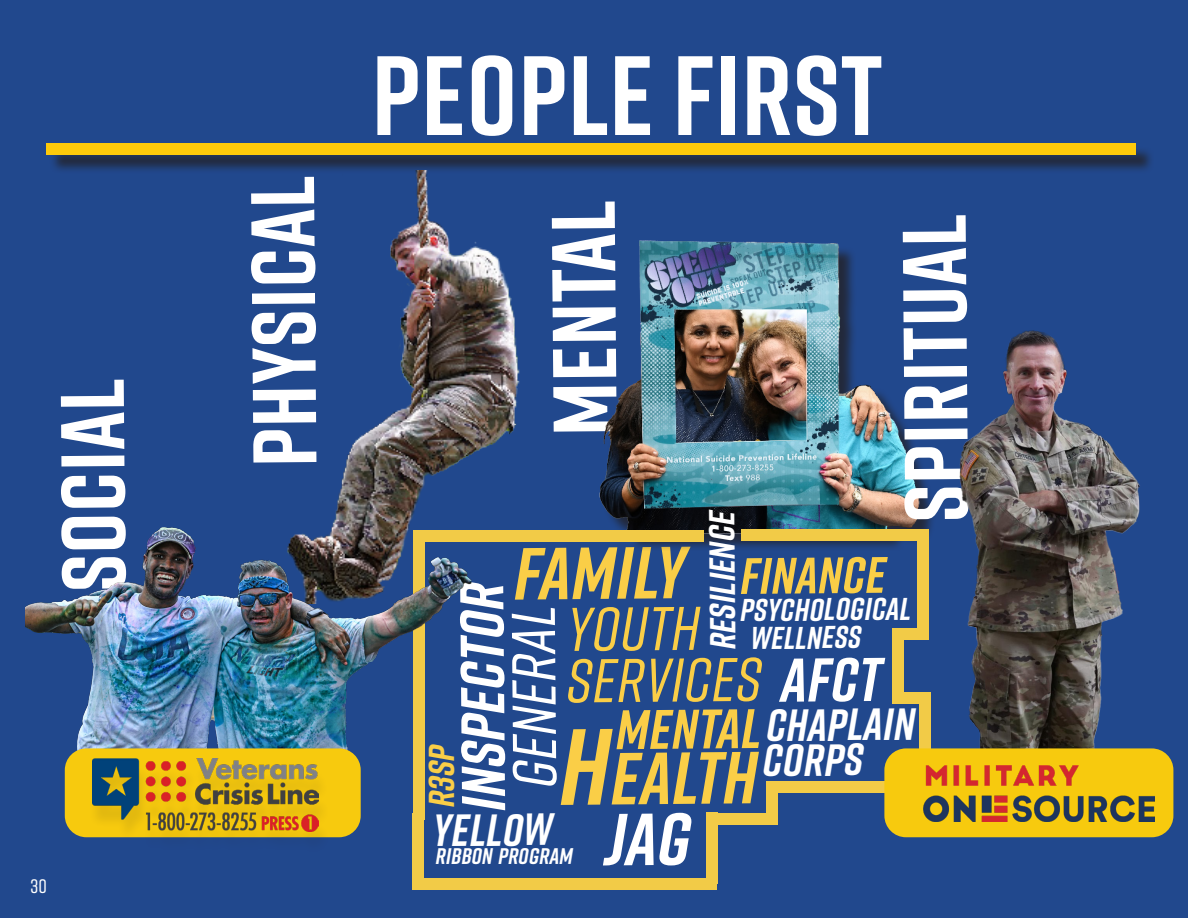
<style>
.page{position:relative;width:1188px;height:918px;background:#21488d}
.page>*{position:absolute;margin:0;border:0;box-sizing:border-box;transform-origin:0 0}
.t1{font:700 112.5px "Rift";letter-spacing:.01em;color:#fff}
.t2{font:italic 700 108px "Rift";color:#face47}
.t3{font:700 90px "Rift";color:#fff}
.t4{font:italic 700 73.5px "Rift";color:#face47}
.t5{font:italic 500 61.5px "Rift";color:#face47}
.t6{font:italic 700 61.5px "Rift";color:#fff}
.t7{font:italic 500 61.5px "Rift";color:#fff}
.t8{font:italic 700 55.5px "Rift";color:#face47}
.t9{font:italic 700 51px "Rift";letter-spacing:.01em;color:#face47}
.t10{font:italic 700 45px "Rift";color:#fff}
.t11{font:italic 700 36px "Rift";color:#fff}
.t12{font:italic 700 36px "Rift";color:#face47}
.t13{font:italic 700 31.5px "Rift";color:#fff}
.t14{font:italic 700 22.5px "Rift";color:#fff}
.t15{font:500 19.5px "Rift";color:#fff}
.s1{font-weight:700;color:#fff}
</style>
<div class="page">
<img style="left:390px;top:174px;width:160px;height:357px">
<div style="left:603px;top:244px;width:334px;height:307px;background:#231f20;opacity:.75"></div>
<img style="left:595px;top:240px;width:332px;height:297px">
<div style="left:49px;top:146px;width:1106px;height:28px;background:#231f20;opacity:.75"></div>
<div style="left:46px;top:143px;width:1090px;height:12px;background:#feca0a"></div>
<div style="left:414px;top:531px;width:289px;height:11px;background:#f2cb47"></div>
<div style="left:741px;top:529px;width:188px;height:11px;background:#f2cb47"></div>
<div style="left:892px;top:629px;width:37px;height:11px;background:#f2cb47"></div>
<div style="left:767px;top:782px;width:120px;height:11px;background:#f2cb47"></div>
<div style="left:892px;top:693px;width:37px;height:11px;background:#f2cb47"></div>
<div style="left:706px;top:813px;width:71px;height:11px;background:#f2cb47"></div>
<div style="left:421px;top:878px;width:296px;height:12px;background:#f2cb47"></div>
<div style="left:917px;top:531px;width:12px;height:98px;background:#f2cb47"></div>
<div style="left:920px;top:693px;width:11px;height:61px;background:#f2cb47"></div>
<div style="left:892px;top:631px;width:11px;height:71px;background:#f2cb47"></div>
<div style="left:706px;top:813px;width:11px;height:71px;background:#f2cb47"></div>
<div style="left:413px;top:531px;width:11px;height:289px;background:#f2cb47"></div>
<div style="left:413px;top:813px;width:11px;height:77px;background:#f2cb47"></div>
<div style="left:767px;top:782px;width:11px;height:42px;background:#f2cb47"></div>
<img style="left:26px;top:406px;width:447px;height:378px">
<div style="left:65px;top:748px;width:296px;height:89px;background:#f7ca0e;border-radius:22px"></div>
<div style="left:88px;top:765px;width:243px;height:89px;background:#231f20;opacity:.1"></div>
<img style="left:92px;top:759px;width:227px;height:73px">
<img style="left:959px;top:330px;width:205px;height:422px">
<div style="left:884px;top:748px;width:289px;height:89px;background:#f7ca0e;border-radius:22px"></div>
<img style="left:923px;top:766px;width:232px;height:55px">
<p class="t3" style="left:31px;top:593px;width:215px;rotate:-91deg">SOCIAL</p>
<p class="t15" style="left:31px;top:873px;width:18px">30</p>
<p class="t15" style="left:31px;top:876px;width:18px">30</p>
<p class="t3" style="left:222px;top:468px;width:292px;rotate:-91deg">PHYSICAL</p>
<p class="t1" style="left:372px;top:15px;width:512px">PEOPLE FIRST</p>
<p class="t3" style="left:522px;top:437px;width:237px;rotate:-91deg">MENTAL</p>
<p class="t3" style="left:874px;top:524px;width:309px;rotate:-91deg">SPIRITUAL</p>
<p class="t11" style="left:697px;top:649px;width:142px;rotate:-90deg">RESILIENCE</p>
<p class="t4" style="left:513px;top:522px;width:173px;rotate:-1deg">FAMILY</p>
<p class="t9" style="left:741px;top:539px;width:147px">FINANCE</p>
<p class="t6" style="left:440px;top:812px;width:230px;rotate:-91deg">INSPECTOR</p>
<p class="t13" style="left:740px;top:588px;width:172px;rotate:-1deg">PSYCHOLOGICAL</p>
<p class="t13" style="left:750px;top:616px;width:112px;rotate:-1deg">WELLNESS</p>
<p class="t5" style="left:565px;top:587px;width:135px;rotate:-1deg">YOUTH</p>
<p class="t7" style="left:492px;top:789px;width:185px;rotate:-91deg">GENERAL</p>
<p class="t5" style="left:565px;top:638px;width:316px;rotate:-1deg">SERVICES <span class="s1">AFCT</span></p>
<p class="t10" style="left:766px;top:694px;width:150px;rotate:-1deg">CHAPLAIN</p>
<p class="t10" style="left:762px;top:729px;width:102px;rotate:-1deg">CORPS</p>
<p class="t8" style="left:615px;top:691px;width:147px;rotate:-1deg">MENTAL</p>
<p class="t2" style="left:560px;top:690px;width:52px">H</p>
<p class="t12" style="left:416px;top:807px;width:65px;rotate:-90deg">R3SP</p>
<p class="t4" style="left:610px;top:727px;width:148px;rotate:-1deg">EALTH</p>
<p class="t10" style="left:432px;top:799px;width:121px;rotate:-1deg">YELLOW</p>
<p class="t14" style="left:436px;top:841px;width:138px;rotate:-1deg">RIBBON PROGRAM</p>
</div>
